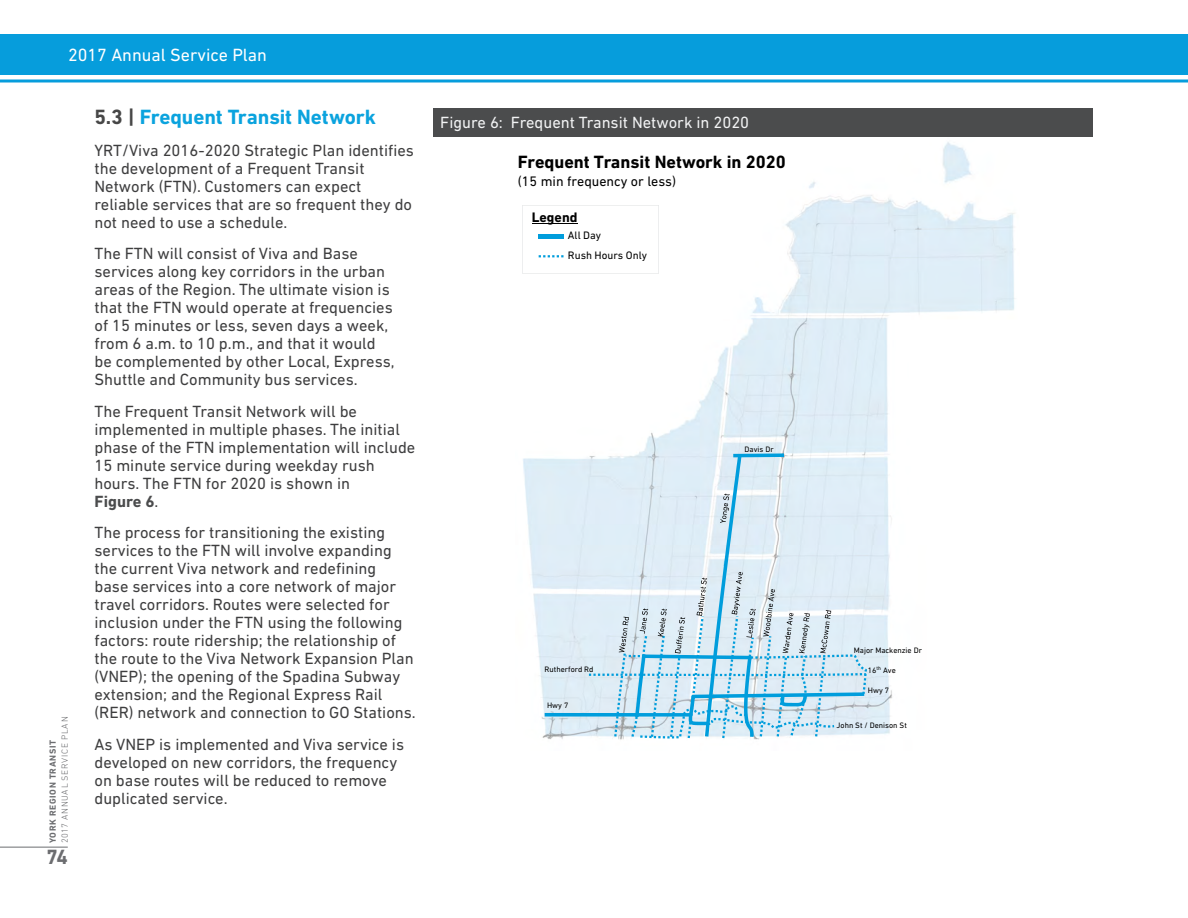
<style>
.page{position:relative;width:1188px;height:918px;background:#fff}
.page>*{position:absolute;margin:0;border:0;box-sizing:border-box;transform-origin:0 0}
.t1{font:700 21px "DIN Next LT Pro";letter-spacing:-.005em;color:#0ba3de}
.t2{font:700 21px "DIN Next LT Pro";color:#6c6d70}
.t3{font:700 18px "DIN Next LT Pro";color:#000}
.t4{font:18px "DIN Next LT Pro";color:#fff}
.Body_Text{font:16.5px/18px "DIN Next LT Pro";color:#3e3e3f}
.t5{font:16.5px "DIN Next LT Pro";color:#f2f3f4}
.t6{font:14.1px "DIN Next LT Pro";color:#000}
.t7{font:700 14.1px "DIN Next LT Pro";color:#000}
.t8{font:10.95px/19.8px "DIN Next LT Pro";color:#000}
.t9{font:300 9px "DIN Next LT Pro";letter-spacing:.075em;color:#6c6d70}
.t10{font:700 9px "DIN Next LT Pro";letter-spacing:.075em;color:#6c6d70}
.t11{font:7.95px "DIN Next LT Pro";color:#000}
.s1{color:#474747}
.s2{font-weight:700;color:#4b4c4d}
</style>
<div class="page">
<div style="left:0;top:34px;width:1188px;height:40px;background:#069ddc"></div>
<hr style="left:0;top:80px;width:1188px;height:2px;background:#069ddc">
<hr style="left:0;top:847px;width:68px;height:1px;background:#6c6d70">
<img style="left:522px;top:142px;width:493px;height:598px">
<svg style="left:733px;top:453px;width:51px;height:1px"></svg>
<svg style="left:522px;top:205px;width:137px;height:68px"></svg>
<svg style="left:545px;top:454px;width:322px;height:284px;background:#d1e5f1"></svg>
<div style="left:434px;top:108px;width:660px;height:28px;background:#4b4c4d"></div>
<p class="t4" style="left:68px;top:44px;width:201px">2017 Annual Service Plan</p>
<p class="t9" style="left:60px;top:843px;width:128px;rotate:-90deg">2017 ANNUAL SERVICE PLAN</p>
<p class="t2" style="left:46px;top:845px;width:23px">74</p>
<p class="t10" style="left:47px;top:843px;width:105px;rotate:-90deg">YORK REGION TRANSIT</p>
<p class="t1" style="left:94px;top:105px;width:283px"><span class="s1">5.3 |</span> Frequent Transit Network</p>
<p class="Body_Text" style="left:94px;top:141px;width:321px">YRT/Viva 2016-2020 Strategic Plan identifies the development of a Frequent Transit Network (FTN). Customers can expect reliable services that are so frequent they do not need to use a schedule.</p>
<p class="Body_Text" style="left:94px;top:245px;width:302px">The FTN will consist of Viva and Base services along key corridors in the urban areas of the Region. The ultimate vision is that the FTN would operate at frequencies of 15 minutes or less, seven days a week, from 6 a.m. to 10 p.m., and that it would be complemented by other Local, Express, Shuttle and Community bus services.</p>
<p class="Body_Text" style="left:94px;top:402px;width:322px">The Frequent Transit Network will be implemented in multiple phases. The initial phase of the FTN implementation will include 15 minute service during weekday rush hours. The FTN for 2020 is shown in<br><span class="s2">Figure 6</span>.</p>
<p class="Body_Text" style="left:94px;top:524px;width:323px">The process for transitioning the existing services to the FTN will involve expanding the current Viva network and redefining<br>base services into a core network of major travel corridors. Routes were selected for inclusion under the FTN using the following factors: route ridership; the relationship of the route to the Viva Network Expansion Plan (VNEP); the opening of the Spadina Subway extension; and the Regional Express Rail (RER) network and connection to GO Stations.</p>
<p class="Body_Text" style="left:94px;top:735px;width:311px">As VNEP is implemented and Viva service is developed on new corridors, the frequency on base routes will be reduced to remove duplicated service.</p>
<p class="t5" style="left:440px;top:113px;width:310px">Figure 6: Frequent Transit Network in 2020</p>
<p class="t3" style="left:518px;top:156px;width:269px">Frequent Transit Network in 2020</p>
<p class="t6" style="left:518px;top:176px;width:160px">(15 min frequency or less)</p>
<p class="t7" style="left:532px;top:213px;width:47px">Legend</p>
<p class="t8" style="left:568px;top:227px;width:81px">All Day<br>Rush Hours Only</p>
<p class="t11" style="left:545px;top:666px;width:50px">Rutherford Rd</p>
<p class="t11" style="left:547px;top:703px;width:23px">Hwy 7</p>
<p class="t11" style="left:745px;top:446px;width:31px">Davis Dr</p>
<p class="t11" style="left:854px;top:647px;width:70px">Major Mackenzie Dr</p>
<p class="t11" style="left:868px;top:687px;width:23px">Hwy 7</p>
<p class="t11" style="left:868px;top:667px;width:29px">16<sup>th</sup> Ave</p>
<p class="t11" style="left:837px;top:722px;width:72px">John St / Denison St</p>
</div>
